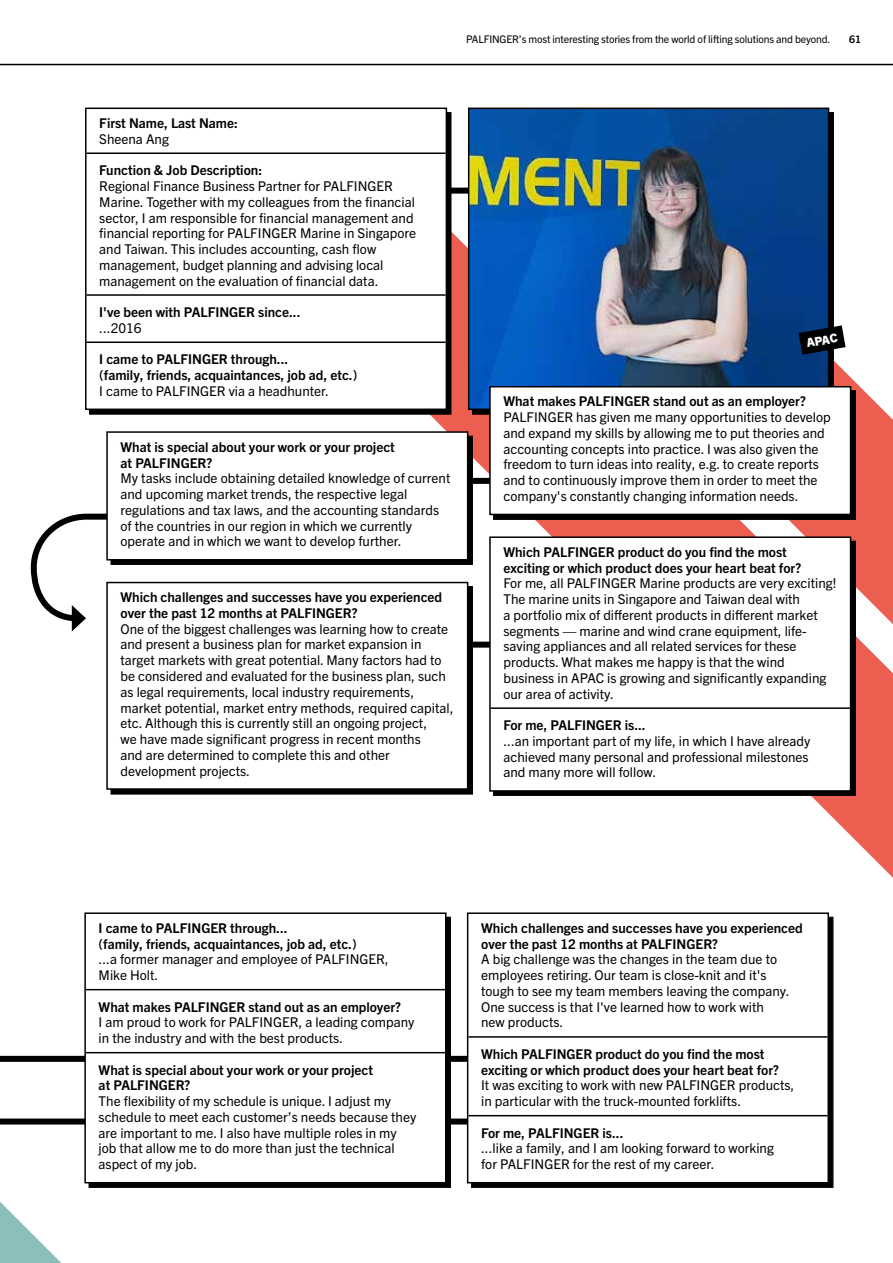
<style>
.page{position:relative;width:893px;height:1263px;background:#fff}
.page>*{position:absolute;margin:0;border:0;box-sizing:border-box;transform-origin:0 0}
.t1{font:13.5px/15.8px "Trade Gothic Next LT Pro";color:#000}
.t2{font:700 13.5px/15.8px "Trade Gothic Next LT Pro";color:#000}
.t3{font:800 12px "Trade Gothic Next LT Pro";color:#fff}
.t4{font:10.5px "Trade Gothic Next LT Pro";letter-spacing:-.015em;color:#000}
.t5{font:700 10.5px "Trade Gothic Next LT Pro";color:#000}
</style>
<div class="page">
<svg style="left:312px;top:195px;width:581px;height:683px"></svg>
<svg style="left:0;top:1202px;width:61px;height:61px"></svg>
<svg style="left:30px;top:513px;width:371px;height:118px"></svg>
<div style="left:0;top:1056px;width:670px;height:6px;background:#000"></div>
<div style="left:271px;top:642px;width:477px;height:6px;background:#000"></div>
<div style="left:365px;top:478px;width:203px;height:6px;background:#000"></div>
<div style="left:382px;top:188px;width:204px;height:6px;background:#000"></div>
<div style="left:0;top:1118px;width:776px;height:6px;background:#000"></div>
<img style="left:471px;top:111px;width:355px;height:296px">
<div style="left:468px;top:108px;width:361px;height:302px;border:2px solid #000"></div>
<div style="left:89px;top:917px;width:362px;height:271px;background:#000"></div>
<div style="left:85px;top:913px;width:361px;height:270px;background:#fff"></div>
<hr style="left:86px;top:989px;width:359px;height:1px;background:#000">
<hr style="left:86px;top:1052px;width:359px;height:1px;background:#000">
<div style="left:84px;top:912px;width:362px;height:271px;border:2px solid #000"></div>
<div style="left:471px;top:917px;width:362px;height:271px;background:#000"></div>
<div style="left:468px;top:913px;width:360px;height:270px;background:#fff"></div>
<hr style="left:468px;top:1036px;width:359px;height:2px;background:#000">
<hr style="left:468px;top:1115px;width:359px;height:1px;background:#000">
<div style="left:467px;top:912px;width:362px;height:271px;border:2px solid #000"></div>
<div style="left:89px;top:112px;width:362px;height:302px;background:#000"></div>
<div style="left:86px;top:108px;width:360px;height:301px;background:#fff"></div>
<hr style="left:87px;top:152px;width:359px;height:2px;background:#000">
<hr style="left:87px;top:294px;width:359px;height:2px;background:#000">
<hr style="left:87px;top:341px;width:359px;height:2px;background:#000">
<div style="left:85px;top:108px;width:362px;height:302px;border:2px solid #000"></div>
<div style="left:493px;top:390px;width:363px;height:129px;background:#000"></div>
<div style="left:490px;top:387px;width:360px;height:127px;background:#fff"></div>
<div style="left:489px;top:386px;width:362px;height:129px;border:2px solid #000"></div>
<div style="left:110px;top:435px;width:363px;height:130px;background:#000"></div>
<div style="left:107px;top:432px;width:361px;height:128px;background:#fff"></div>
<div style="left:106px;top:431px;width:362px;height:129px;border:2px solid #000"></div>
<div style="left:110px;top:586px;width:363px;height:208px;background:#000"></div>
<div style="left:107px;top:582px;width:361px;height:207px;background:#fff"></div>
<div style="left:106px;top:582px;width:362px;height:208px;border:2px solid #000"></div>
<div style="left:493px;top:541px;width:363px;height:255px;background:#000"></div>
<div style="left:490px;top:537px;width:360px;height:254px;background:#fff"></div>
<hr style="left:491px;top:707px;width:359px;height:2px;background:#000">
<div style="left:489px;top:536px;width:362px;height:256px;border:2px solid #000"></div>
<hr style="left:0;top:64px;width:893px;height:1px;background:#000">
<svg style="left:799px;top:325px;width:47px;height:30px"></svg>
<p class="t4" style="left:466px;top:31px;width:366px">PALFINGER’s most interesting stories from the world of lifting solutions and beyond.</p>
<p class="t5" style="left:849px;top:31px;width:13px">61</p>
<p class="t2" style="left:99px;top:114px;width:140px">First Name, Last Name:</p>
<p class="t1" style="left:99px;top:130px;width:71px">Sheena Ang</p>
<p class="t2" style="left:99px;top:162px;width:164px">Function &amp; Job Description:</p>
<p class="t1" style="left:99px;top:177px;width:318px">Regional Finance Business Partner for PALFINGER Marine. Together with my colleagues from the financial sector, I am responsible for financial management and financial reporting for PALFINGER Marine in Singapore and Taiwan. This includes accounting, cash flow management, budget planning and advising local management on the evaluation of financial data.</p>
<p class="t2" style="left:99px;top:303px;width:203px">I've been with PALFINGER since...</p>
<p class="t1" style="left:99px;top:319px;width:44px">...2016</p>
<p class="t2" style="left:99px;top:351px;width:260px">I came to PALFINGER through...<br>(family, friends, acquaintances, job ad, etc.)</p>
<p class="t1" style="left:99px;top:382px;width:231px">I came to PALFINGER via a headhunter.</p>
<p class="t2" style="left:121px;top:438px;width:276px">What is special about your work or your project at PALFINGER?</p>
<p class="t1" style="left:121px;top:470px;width:331px">My tasks include obtaining detailed knowledge of current and upcoming market trends, the respective legal regulations and tax laws, and the accounting standards of the countries in our region in which we currently operate and in which we want to develop further.</p>
<p class="t2" style="left:121px;top:588px;width:323px">Which challenges and successes have you experienced over the past 12 months at PALFINGER?</p>
<p class="t1" style="left:121px;top:620px;width:334px">One of the biggest challenges was learning how to create and present a business plan for market expansion in target markets with great potential. Many factors had to be considered and evaluated for the business plan, such as legal requirements, local industry requirements, market potential, market entry methods, required capital, etc. Although this is currently still an ongoing project,<br>we have made significant progress in recent months<br>and are determined to complete this and other development projects.</p>
<p class="t3" style="left:805px;top:335px;width:33px;rotate:-10deg">APAC</p>
<p class="t2" style="left:503px;top:393px;width:304px">What makes PALFINGER stand out as an employer?</p>
<p class="t1" style="left:503px;top:408px;width:329px">PALFINGER has given me many opportunities to develop and expand my skills by allowing me to put theories and accounting concepts into practice. I was also given the freedom to turn ideas into reality, e.g. to create reports and to continuously improve them in order to meet the company's constantly changing information needs.</p>
<p class="t2" style="left:503px;top:543px;width:299px">Which PALFINGER product do you find the most exciting or which product does your heart beat for?</p>
<p class="t1" style="left:503px;top:575px;width:334px">For me, all PALFINGER Marine products are very exciting!<br>The marine units in Singapore and Taiwan deal with<br>a portfolio mix of different products in different market segments — marine and wind crane equipment, life&shy;saving appliances and all related services for these products. What makes me happy is that the wind business in APAC is growing and significantly expanding our area of activity.</p>
<p class="t2" style="left:503px;top:716px;width:144px">For me, PALFINGER is...</p>
<p class="t1" style="left:503px;top:732px;width:308px">...an important part of my life, in which I have already achieved many personal and professional milestones and many more will follow.</p>
<p class="t2" style="left:99px;top:919px;width:260px">I came to PALFINGER through...<br>(family, friends, acquaintances, job ad, etc.)</p>
<p class="t1" style="left:99px;top:951px;width:292px">...a former manager and employee of PALFINGER,<br>Mike Holt.</p>
<p class="t2" style="left:99px;top:998px;width:304px">What makes PALFINGER stand out as an employer?</p>
<p class="t1" style="left:99px;top:1014px;width:317px">I am proud to work for PALFINGER, a leading company in the industry and with the best products.</p>
<p class="t2" style="left:99px;top:1061px;width:276px">What is special about your work or your project at PALFINGER?</p>
<p class="t1" style="left:99px;top:1092px;width:319px">The flexibility of my schedule is unique. I adjust my schedule to meet each customer’s needs because they are important to me. I also have multiple roles in my job that allow me to do more than just the technical aspect of my job.</p>
<p class="t2" style="left:481px;top:919px;width:323px">Which challenges and successes have you experienced over the past 12 months at PALFINGER?</p>
<p class="t1" style="left:481px;top:951px;width:310px">A big challenge was the changes in the team due to employees retiring. Our team is close-knit and it's tough to see my team members leaving the company.<br>One success is that I've learned how to work with new products.</p>
<p class="t2" style="left:481px;top:1045px;width:299px">Which PALFINGER product do you find the most exciting or which product does your heart beat for?</p>
<p class="t1" style="left:481px;top:1077px;width:315px">It was exciting to work with new PALFINGER products, in particular with the truck-mounted forklifts.</p>
<p class="t2" style="left:481px;top:1124px;width:144px">For me, PALFINGER is...</p>
<p class="t1" style="left:481px;top:1140px;width:294px">...like a family, and I am looking forward to working for PALFINGER for the rest of my career.</p>
</div>
